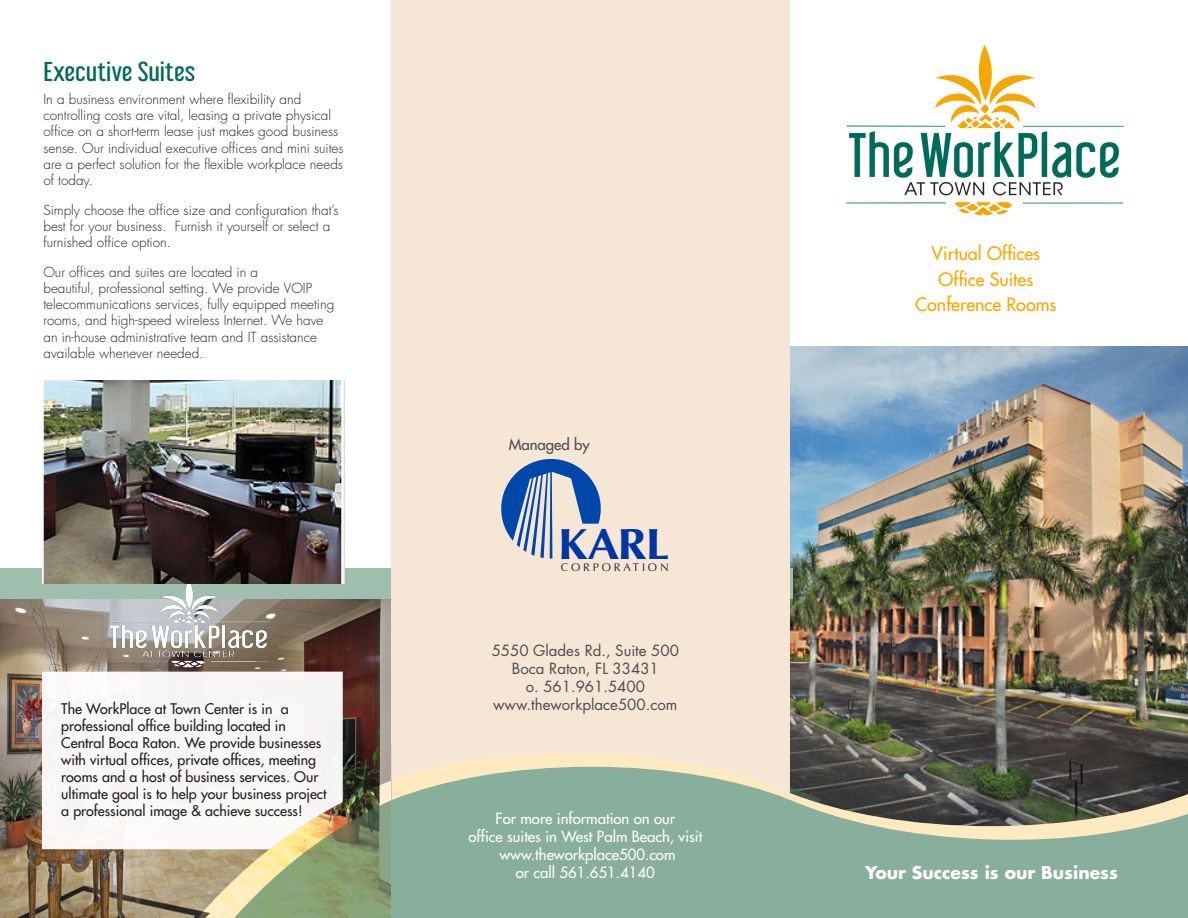
<style>
.page{position:relative;width:1188px;height:918px;background:#fff}
.page>*{position:absolute;margin:0;border:0;box-sizing:border-box;transform-origin:0 0}
.t1{font:700 43.8px "Optima";color:#0036a0;scale:1.1 1}
.Default{font:24px "Libel Suit Rg";color:#006a5b;scale:1.2 1}
.Default-2{font:500 18px "Futura Std";color:#ffa700}
.Default-3{font:700 17.25px "Futura Std";color:#fff}
.t2{font:500 15px/18px "Futura Std";color:#fff;text-align:center}
.t3{font:15px "Futura Std";color:#4b4c4d}
.Default-4{font:500 15px "Futura Std";color:#4b4c4d}
.Default-5{font:500 14.25px/17.1px "Futura Std";color:#231f20}
.Default-6{font:300 13.5px/16.2px "Futura Std";color:#231f20}
.t4{font:11.1px "Optima";letter-spacing:.25em;color:#231f20}
</style>
<div class="page">
<img style="left:790px;top:347px;width:398px;height:445px">
<img style="left:0;top:599px;width:391px;height:319px">
<div style="left:0;top:568px;width:793px;height:31px;background:#a0beae"></div>
<svg style="left:191px;top:749px;width:200px;height:169px;background:#a8997a"></svg>
<svg style="left:222px;top:755px;width:598px;height:163px;background:#8a946d"></svg>
<div style="left:391px;top:713px;width:399px;height:205px;background:#88af9b"></div>
<svg style="left:790px;top:792px;width:398px;height:6px;background:#4a4b45"></svg>
<svg style="left:784px;top:798px;width:404px;height:120px;background:#8ba692"></svg>
<div style="left:392px;top:0;width:398px;height:745px;background:#f5e6d5"></div>
<svg style="left:392px;top:745px;width:398px;height:48px"></svg>
<img style="left:97px;top:583px;width:184px;height:89px">
<div style="left:42px;top:672px;width:301px;height:177px;background:#f8f7f6"></div>
<svg style="left:501px;top:459px;width:100px;height:100px"></svg>
<img style="left:42px;top:381px;width:302px;height:202px">
<img style="left:846px;top:45px;width:278px;height:171px">
<p class="Default" style="left:43px;top:52px;width:128px">Executive Suites</p>
<p class="Default-6" style="left:43px;top:91px;width:302px">In a business environment where flexibility and controlling costs are vital, leasing a private physical office on a short-term lease just makes good business sense. Our individual executive offices and mini suites are a perfect solution for the flexible workplace needs of today.</p>
<p class="Default-6" style="left:43px;top:202px;width:297px">Simply choose the office size and configuration that’s best for your business. Furnish it yourself or select a furnished office option.</p>
<p class="Default-6" style="left:43px;top:264px;width:292px">Our offices and suites are located in a<br>beautiful, professional setting. We provide VOIP telecommunications services, fully equipped meeting rooms, and high-speed wireless Internet. We have an in-house administrative team and IT assistance available whenever needed.</p>
<p class="Default-5" style="left:61px;top:700px;width:267px">The WorkPlace at Town Center is in a professional office building located in Central Boca Raton. We provide businesses with virtual offices, private offices, meeting rooms and a host of business services. Our ultimate goal is to help your business project a professional image &amp; achieve success!</p>
<p class="Default-4" style="left:509px;top:435px;width:83px">Managed by</p>
<p class="t1" style="left:558px;top:519px;width:103px">KARL</p>
<p class="t4" style="left:561px;top:561px;width:109px">CORPORATION</p>
<p class="t3" style="left:492px;top:641px;width:189px">5550 Glades Rd., Suite 500</p>
<p class="t3" style="left:512px;top:659px;width:148px">Boca Raton, FL 33431</p>
<p class="t3" style="left:526px;top:677px;width:121px">o. 561.961.5400</p>
<p class="t3" style="left:493px;top:695px;width:186px">www.theworkplace500.com</p>
<p class="t2" style="left:468px;top:809px;width:235px">For more information on our<br>office suites in West Palm Beach, visit</p>
<p class="t2" style="left:499px;top:845px;width:178px">www.theworkplace500.com or call 561.651.4140</p>
<p class="Default-2" style="left:932px;top:242px;width:110px">Virtual Offices</p>
<p class="Default-2" style="left:938px;top:268px;width:96px">Office Suites</p>
<p class="Default-2" style="left:915px;top:293px;width:143px">Conference Rooms</p>
<p class="Default-3" style="left:865px;top:861px;width:254px">Your Success is our Business</p>
</div>
